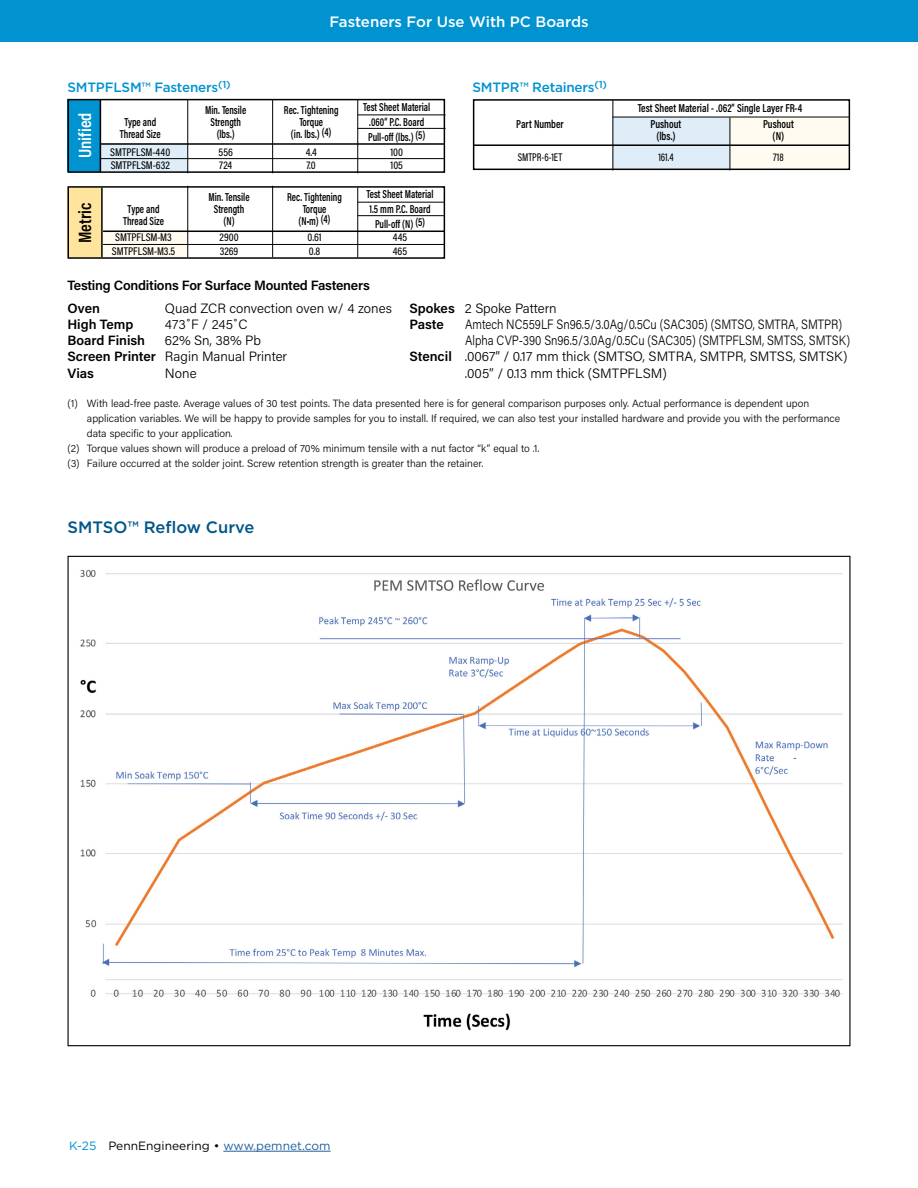
<style>
.page{position:relative;width:918px;height:1188px;background:#fff}
.page>*{position:absolute;margin:0;border:0;box-sizing:border-box;transform-origin:0 0}
.t1{font:600 18px "Acumin Pro Cond";letter-spacing:.005em;color:#fff}
.t2{font:600 18px "Acumin Pro Cond";color:#000}
.t3{font:500 16.5px "Gotham";color:#005589}
.t4{font:500 15px "Gotham";color:#fff}
.t5{font:300 13.5px "Acumin Pro";color:#000}
.t6{font:300 13.5px "Acumin Pro";color:#000;scale:.85 1}
.t7{font:600 13.5px/23px "Acumin Pro";letter-spacing:-.015em;color:#000}
.t8{font:500 13.5px "Gotham";letter-spacing:-.015em;color:#0093d0}
.t9{font:12px "Gotham";color:#000}
.t10{font:600 11.7px "Acumin Pro Cond";color:#000;scale:.85 1}
.t11{font:600 11.7px "Acumin Pro Cond";color:#000;scale:.9 1}
.t12{font:500 11.25px "Acumin Pro Cond";color:#000}
.t13{font:500 11.25px "Acumin Pro Cond";color:#000;scale:.9 1}
.t14{font:300 10.5px "Acumin Pro";color:#000}
.s1{font-weight:600}
.s2{color:#0093d0}
.s3{color:#215e9e}
</style>
<div class="page">
<div style="left:612px;top:118px;width:118px;height:52px;background:#deedf7"></div>
<div style="left:68px;top:99px;width:32px;height:73px;background:#0093d0"></div>
<div style="left:68px;top:188px;width:33px;height:70px;background:#ffe49d"></div>
<div style="left:101px;top:143px;width:87px;height:29px;background:#deedf7"></div>
<div style="left:101px;top:230px;width:87px;height:28px;background:#fffbf1"></div>
<div style="left:0;top:0;width:918px;height:41px;background:#0093d0"></div>
<hr style="left:223px;top:1151px;width:108px;height:1px;background:#215e9e">
<div style="left:68px;top:99px;width:377px;height:74px;border:2px solid #000"></div>
<hr style="left:100px;top:143px;width:344px;height:2px;background:#000">
<hr style="left:100px;top:158px;width:344px;height:1px;background:#000">
<hr style="left:358px;top:115px;width:87px;height:1px;background:#000">
<hr style="left:358px;top:128px;width:87px;height:1px;background:#000">
<hr style="left:357px;top:99px;width:1px;height:74px;background:#000">
<hr style="left:187px;top:99px;width:1px;height:74px;background:#000">
<hr style="left:272px;top:99px;width:1px;height:74px;background:#000">
<hr style="left:100px;top:99px;width:1px;height:73px;background:#000">
<div style="left:68px;top:186px;width:377px;height:73px;border:2px solid #000"></div>
<hr style="left:103px;top:231px;width:341px;height:1px;background:#000">
<hr style="left:103px;top:244px;width:341px;height:1px;background:#000">
<hr style="left:358px;top:202px;width:86px;height:1px;background:#000">
<hr style="left:358px;top:215px;width:86px;height:1px;background:#000">
<hr style="left:357px;top:188px;width:1px;height:69px;background:#000">
<hr style="left:187px;top:186px;width:1px;height:71px;background:#000">
<hr style="left:272px;top:186px;width:1px;height:71px;background:#000">
<hr style="left:101px;top:188px;width:2px;height:69px;background:#000">
<div style="left:730px;top:117px;width:119px;height:53px;background:#fffbf1"></div>
<div style="left:473px;top:99px;width:377px;height:71px;border:2px solid #000"></div>
<hr style="left:474px;top:144px;width:375px;height:2px;background:#000">
<hr style="left:613px;top:100px;width:1px;height:70px;background:#000">
<hr style="left:730px;top:118px;width:1px;height:52px;background:#000">
<hr style="left:613px;top:117px;width:237px;height:1px;background:#000">
<img style="left:80px;top:570px;width:763px;height:461px">
<h3 class="t4" style="left:329px;top:11px;width:261px">Fasteners For Use With PC Boards</h3>
<p class="t8" style="left:68px;top:78px;width:165px">SMTPFLSM™ Fasteners<sup>(1)</sup></p>
<p class="t10" style="left:205px;top:102px;width:50px">Min. Tensile</p>
<p class="t10" style="left:284px;top:102px;width:66px">Rec. Tightening</p>
<p class="t10" style="left:363px;top:99px;width:81px">Test Sheet Material</p>
<p class="t10" style="left:124px;top:114px;width:39px">Type and</p>
<p class="t10" style="left:210px;top:114px;width:38px">Strength</p>
<p class="t10" style="left:299px;top:114px;width:29px">Torque</p>
<p class="t10" style="left:369px;top:114px;width:66px">.060” P.C. Board</p>
<p class="t10" style="left:120px;top:126px;width:50px">Thread Size</p>
<p class="t10" style="left:217px;top:126px;width:23px">(lbs.)</p>
<p class="t10" style="left:291px;top:126px;width:49px">(in. lbs.) (4)</p>
<p class="t10" style="left:368px;top:129px;width:69px">Pull-off (lbs.) (5)</p>
<p class="t12" style="left:110px;top:144px;width:61px">SMTPFLSM-440</p>
<p class="t12" style="left:219px;top:144px;width:16px">556</p>
<p class="t12" style="left:306px;top:144px;width:13px">4.4</p>
<p class="t12" style="left:390px;top:144px;width:14px">100</p>
<p class="t12" style="left:111px;top:158px;width:61px">SMTPFLSM-632</p>
<p class="t12" style="left:219px;top:158px;width:15px">724</p>
<p class="t12" style="left:307px;top:158px;width:11px">7.0</p>
<p class="t12" style="left:391px;top:158px;width:14px">105</p>
<p class="t10" style="left:209px;top:189px;width:50px">Min. Tensile</p>
<p class="t10" style="left:287px;top:189px;width:66px">Rec. Tightening</p>
<p class="t10" style="left:367px;top:186px;width:81px">Test Sheet Material</p>
<p class="t10" style="left:128px;top:201px;width:39px">Type and</p>
<p class="t10" style="left:214px;top:201px;width:38px">Strength</p>
<p class="t10" style="left:303px;top:201px;width:29px">Torque</p>
<p class="t10" style="left:370px;top:201px;width:73px">1.5 mm P.C. Board</p>
<p class="t10" style="left:123px;top:213px;width:50px">Thread Size</p>
<p class="t10" style="left:224px;top:213px;width:14px">(N)</p>
<p class="t10" style="left:299px;top:213px;width:39px">(N•m) (4)</p>
<p class="t10" style="left:375px;top:216px;width:60px">Pull-off (N) (5)</p>
<p class="t12" style="left:115px;top:230px;width:58px">SMTPFLSM-M3</p>
<p class="t12" style="left:219px;top:230px;width:21px">2900</p>
<p class="t12" style="left:307px;top:230px;width:16px">0.61</p>
<p class="t12" style="left:393px;top:230px;width:16px">445</p>
<p class="t12" style="left:112px;top:244px;width:65px">SMTPFLSM-M3.5</p>
<p class="t12" style="left:220px;top:244px;width:20px">3269</p>
<p class="t12" style="left:309px;top:244px;width:13px">0.8</p>
<p class="t12" style="left:393px;top:244px;width:16px">465</p>
<h1 class="t1" style="left:73px;top:158px;width:47px;rotate:-90deg">Unified</h1>
<h1 class="t2" style="left:73px;top:243px;width:42px;rotate:-90deg">Metric</h1>
<p class="t8" style="left:472px;top:78px;width:136px">SMTPR™ Retainers<sup>(1)</sup></p>
<p class="t11" style="left:638px;top:101px;width:184px">Test Sheet Material - .062” Single Layer FR-4</p>
<p class="t11" style="left:516px;top:117px;width:54px">Part Number</p>
<p class="t11" style="left:651px;top:117px;width:36px">Pushout</p>
<p class="t11" style="left:763px;top:117px;width:36px">Pushout</p>
<p class="t11" style="left:656px;top:129px;width:23px">(lbs.)</p>
<p class="t11" style="left:773px;top:129px;width:14px">(N)</p>
<p class="t13" style="left:518px;top:150px;width:51px">SMTPR-6-1ET</p>
<p class="t13" style="left:658px;top:150px;width:18px">161.4</p>
<p class="t13" style="left:773px;top:150px;width:13px">718</p>
<p class="t7" style="left:68px;top:273px;width:304px">Testing Conditions For Surface Mounted Fasteners<br>Oven</p>
<p class="t5" style="left:165px;top:299px;width:228px">Quad ZCR convection oven w/ 4 zones</p>
<p class="t5" style="left:409px;top:299px;width:149px"><span class="s1">Spokes</span> 2 Spoke Pattern</p>
<p class="t7" style="left:67px;top:312px;width:67px">High Temp</p>
<p class="t5" style="left:165px;top:315px;width:84px">473˚F / 245˚C</p>
<p class="t7" style="left:409px;top:312px;width:36px">Paste</p>
<p class="t6" style="left:465px;top:315px;width:445px">Amtech NC559LF Sn96.5/3.0Ag/0.5Cu (SAC305) (SMTSO, SMTRA, SMTPR)</p>
<p class="t7" style="left:68px;top:329px;width:79px">Board Finish</p>
<p class="t5" style="left:165px;top:331px;width:98px">62% Sn, 38% Pb</p>
<p class="t6" style="left:465px;top:331px;width:455px">Alpha CVP-390 Sn96.5/3.0Ag/0.5Cu (SAC305) (SMTPFLSM, SMTSS, SMTSK)</p>
<p class="t5" style="left:68px;top:347px;width:221px"><span class="s1">Screen Printer</span> Ragin Manual Printer</p>
<p class="t5" style="left:409px;top:347px;width:440px"><span class="s1">Stencil</span> .0067” / 0.17 mm thick (SMTSO, SMTRA, SMTPR, SMTSS, SMTSK)</p>
<p class="t7" style="left:68px;top:361px;width:28px">Vias</p>
<p class="t5" style="left:165px;top:364px;width:33px">None</p>
<p class="t5" style="left:465px;top:364px;width:203px">.005” / 0.13 mm thick (SMTPFLSM)</p>
<p class="t14" style="left:68px;top:396px;width:743px">(1) With lead-free paste. Average values of 30 test points. The data presented here is for general comparison purposes only. Actual performance is dependent upon</p>
<p class="t14" style="left:87px;top:411px;width:755px">application variables. We will be happy to provide samples for you to install. If required, we can also test your installed hardware and provide you with the performance</p>
<p class="t14" style="left:87px;top:426px;width:147px">data specific to your application.</p>
<p class="t14" style="left:68px;top:441px;width:473px">(2) Torque values shown will produce a preload of 70% minimum tensile with a nut factor “k” equal to .1.</p>
<p class="t14" style="left:68px;top:456px;width:417px">(3) Failure occurred at the solder joint. Screw retention strength is greater than the retainer.</p>
<h2 class="t3" style="left:68px;top:516px;width:188px">SMTSO™ Reflow Curve</h2>
<p class="t9" style="left:69px;top:1138px;width:263px"><span class="s2">K-25</span> PennEngineering • <span class="s3">www.pemnet.com</span></p>
</div>
